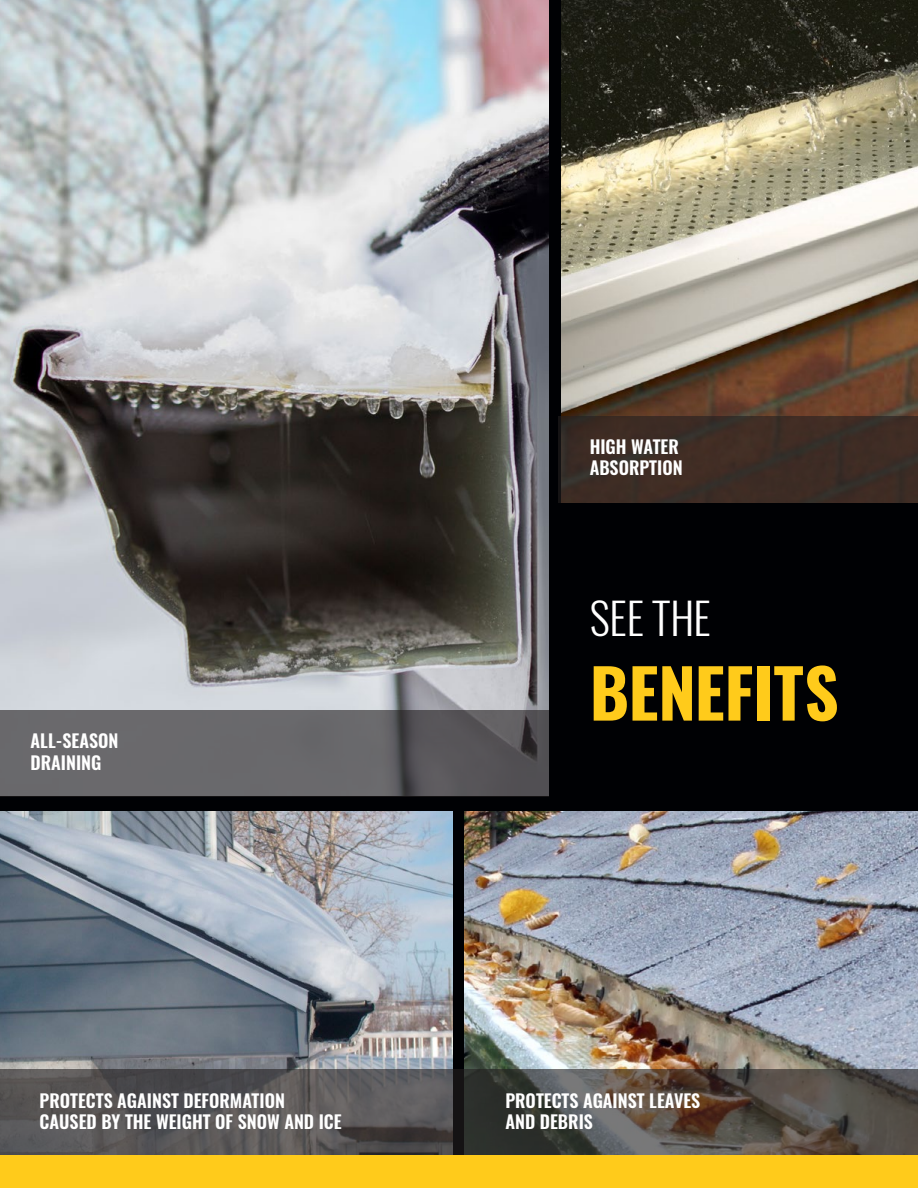
<style>
.page{position:relative;width:918px;height:1188px;background:#000104}
.page>*{position:absolute;margin:0;border:0;box-sizing:border-box;transform-origin:0 0}
.t1{font:700 67.2px "Oswald";letter-spacing:-.005em;color:#ffcb1b}
.t2{font:300 43.5px "Oswald";letter-spacing:-.005em;color:#fff}
.t3{font:600 18px/21.6px "Oswald";color:#fff}
</style>
<div class="page">
<img style="left:0;top:0;width:549px;height:710px">
<img style="left:561px;top:0;width:356px;height:416px">
<svg style="left:0;top:710px;width:549px;height:86px;background:#636265"></svg>
<div style="left:559px;top:416px;width:359px;height:87px;background:#3d2c24"></div>
<img style="left:0;top:811px;width:452px;height:258px">
<img style="left:464px;top:811px;width:453px;height:258px">
<svg style="left:0;top:1069px;width:917px;height:87px;background:#54504b"></svg>
<hr style="left:917px;top:0;width:1px;height:1188px;background:#797a7d">
<div style="left:0;top:1156px;width:918px;height:32px;background:#ffcb1b"></div>
<p class="t3" style="left:590px;top:436px;width:94px">HIGH WATER<br>ABSORPTION</p>
<p class="t3" style="left:31px;top:731px;width:89px">ALL-SEASON<br>DRAINING</p>
<h2 class="t2" style="left:590px;top:590px;width:123px">SEE THE</h2>
<h1 class="t1" style="left:590px;top:647px;width:251px">BENEFITS</h1>
<p class="t3" style="left:40px;top:1090px;width:304px">PROTECTS AGAINST DEFORMATION<br>CAUSED BY THE WEIGHT OF SNOW AND ICE</p>
<p class="t3" style="left:505px;top:1090px;width:196px">PROTECTS AGAINST LEAVES<br>AND DEBRIS</p>
</div>
